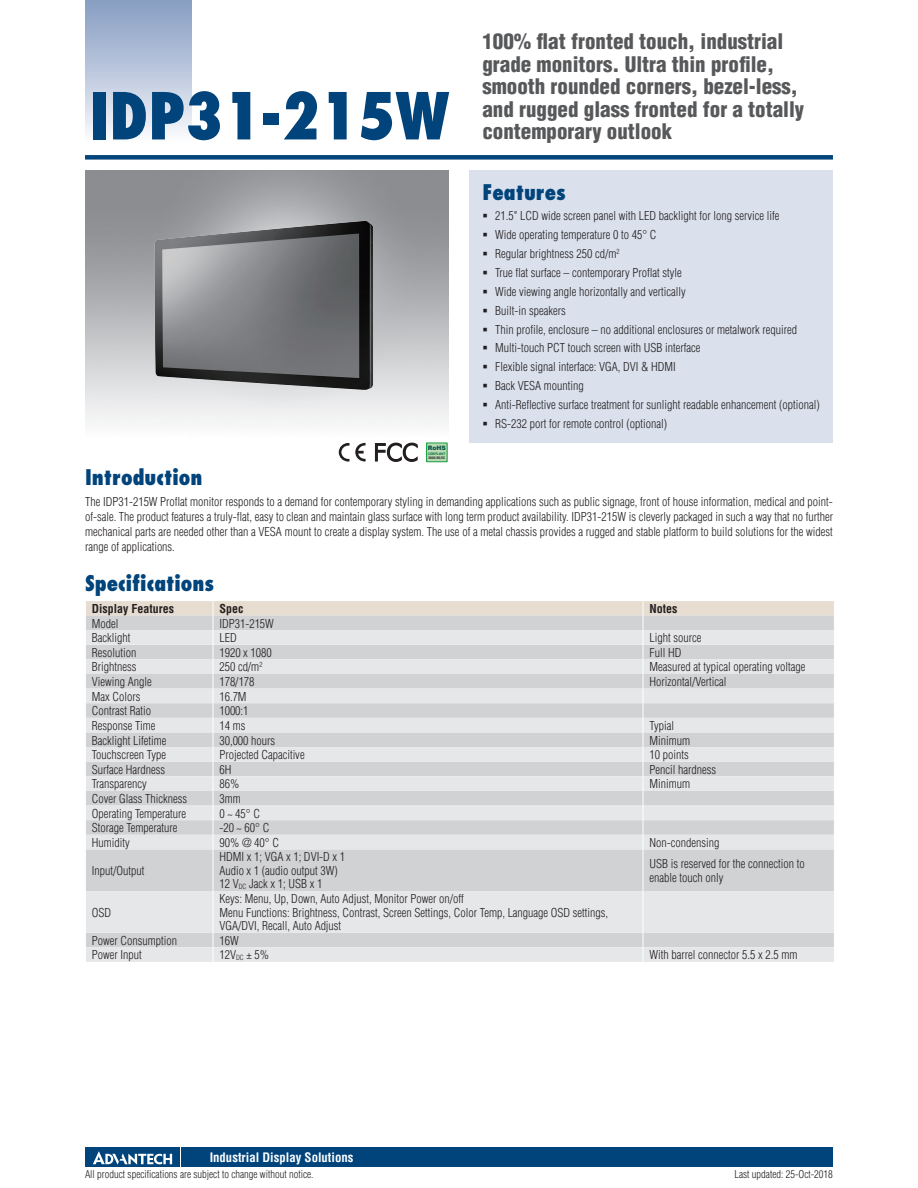
<style>
.page{position:relative;width:918px;height:1188px;background:#fff}
.page>*{position:absolute;margin:0;border:0;box-sizing:border-box;transform-origin:0 0}
.t1{font:800 condensed 63px "Futura";color:#00447b}
.t2{font:900 condensed 21px/22.5px "Helvetica";color:#57585a}
.t3{font:800 condensed 21px "Futura";color:#00447b}
.t4{font:700 condensed 12.75px "Helvetica";color:#fff}
.t5{font:300 condensed 12px/18.9px "Helvetica";color:#231f20}
.t6{font:700 condensed 12px "Helvetica";color:#231f20}
.t7{font:300 condensed 10.5px "Helvetica";color:#231f20}
.t8{font:900 6px "Arial";color:#0c5447}
.t9{font:700 condensed 3.3px "Helvetica";color:#231f20;scale:1.11 1}
.t10{font:700 condensed 3.3px "Helvetica";color:#0c6a39;scale:1.05 1}
</style>
<div class="page">
<div style="left:85px;top:155px;width:748px;height:5px;background:#00447b"></div>
<div style="left:85px;top:0;width:106px;height:143px;background:linear-gradient(to bottom,#849bc1,#f9fafc)"></div>
<div style="left:182px;top:1147px;width:651px;height:20px;background:#00447b"></div>
<div style="left:85px;top:1147px;width:95px;height:20px;background:#00447b"></div>
<svg style="left:93px;top:1151px;width:79px;height:14px"></svg>
<div style="left:470px;top:170px;width:363px;height:272px;background:#dae1ed"></div>
<svg style="left:86px;top:849px;width:748px;height:113px;fill:#e6e7e9"></svg>
<hr style="left:213px;top:849px;width:1px;height:42px;background:#fff">
<hr style="left:643px;top:849px;width:1px;height:42px;background:#fff">
<hr style="left:213px;top:891px;width:1px;height:42px;background:#fff">
<hr style="left:643px;top:891px;width:1px;height:42px;background:#fff">
<svg style="left:213px;top:933px;width:1px;height:29px"></svg>
<svg style="left:643px;top:933px;width:1px;height:29px"></svg>
<svg style="left:86px;top:601px;width:748px;height:248px"></svg>
<svg style="left:426px;top:442px;width:22px;height:20px"></svg>
<div style="left:427px;top:443px;width:20px;height:18px;background:#b8dbb4"></div>
<svg style="left:339px;top:443px;width:10px;height:19px"></svg>
<svg style="left:355px;top:443px;width:11px;height:19px"></svg>
<svg style="left:375px;top:442px;width:43px;height:20px"></svg>
<img style="left:155px;top:221px;width:218px;height:169px">
<h1 class="t1" style="left:89px;top:76px;width:362px">IDP31-215W</h1>
<p class="t8" style="left:428px;top:444px;width:19px">RoHS</p>
<p class="t10" style="left:428px;top:451px;width:18px">COMPLIANT</p>
<p class="t9" style="left:428px;top:456px;width:17px">2002/95/EC</p>
<h2 class="t2" style="left:482px;top:30px;width:323px">100% flat fronted touch, industrial grade monitors. Ultra thin profile, smooth rounded corners, bezel-less, and rugged glass fronted for a totally contemporary outlook</h2>
<h2 class="t3" style="left:482px;top:178px;width:85px">Features</h2>
<p class="t5" style="left:495px;top:206px;width:326px">21.5" LCD wide screen panel with LED backlight for long service life<br>Wide operating temperature 0 to 45° C<br>Regular brightness 250 cd/m<sup>2<br></sup>True flat surface – contemporary Proflat style<br>Wide viewing angle horizontally and vertically<br>Built-in speakers<br>Thin profile, enclosure – no additional enclosures or metalwork required Multi-touch PCT touch screen with USB interface<br>Flexible signal interface: VGA, DVI &amp; HDMI<br>Back VESA mounting<br>Anti-Reflective surface treatment for sunlight readable enhancement (optional)<br>RS-232 port for remote control (optional)</p>
<h2 class="t3" style="left:85px;top:463px;width:119px">Introduction</h2>
<p class="t5" style="left:85px;top:494px;width:750px;line-height:15px;text-align:justify">The IDP31-215W Proflat monitor responds to a demand for contemporary styling in demanding applications such as public signage, front of house information, medical and point&shy;of-sale. The product features a truly-flat, easy to clean and maintain glass surface with long term product availability. IDP31-215W is cleverly packaged in such a way that no further mechanical parts are needed other than a VESA mount to create a display system. The use of a metal chassis provides a rugged and stable platform to build solutions for the widest range of applications.</p>
<h2 class="t3" style="left:85px;top:569px;width:131px">Specifications</h2>
<p class="t6" style="left:92px;top:601px;width:84px">Display Features</p>
<p class="t6" style="left:219px;top:601px;width:25px">Spec</p>
<p class="t6" style="left:649px;top:601px;width:29px">Notes</p>
<p class="t5" style="left:92px;top:614px;width:28px">Model</p>
<p class="t5" style="left:219px;top:614px;width:56px">IDP31-215W</p>
<p class="t5" style="left:92px;top:628px;width:40px">Backlight</p>
<p class="t5" style="left:219px;top:628px;width:19px">LED</p>
<p class="t5" style="left:649px;top:628px;width:53px">Light source</p>
<p class="t5" style="left:92px;top:643px;width:46px">Resolution</p>
<p class="t5" style="left:219px;top:643px;width:54px">1920 x 1080</p>
<p class="t5" style="left:649px;top:643px;width:33px">Full HD</p>
<p class="t5" style="left:92px;top:658px;width:46px">Brightness</p>
<p class="t5" style="left:219px;top:658px;width:45px">250 cd/m<sup>2</sup></p>
<p class="t5" style="left:649px;top:658px;width:157px">Measured at typical operating voltage</p>
<p class="t5" style="left:92px;top:672px;width:61px">Viewing Angle</p>
<p class="t5" style="left:219px;top:672px;width:37px">178/178</p>
<p class="t5" style="left:649px;top:672px;width:79px">Horizontal/Vertical</p>
<p class="t5" style="left:92px;top:687px;width:50px">Max Colors</p>
<p class="t5" style="left:219px;top:687px;width:29px">16.7M</p>
<p class="t5" style="left:92px;top:701px;width:61px">Contrast Ratio</p>
<p class="t5" style="left:219px;top:701px;width:31px">1000:1</p>
<p class="t5" style="left:92px;top:716px;width:65px">Response Time</p>
<p class="t5" style="left:219px;top:716px;width:27px">14 ms</p>
<p class="t5" style="left:649px;top:716px;width:26px">Typial</p>
<p class="t5" style="left:92px;top:731px;width:76px">Backlight Lifetime</p>
<p class="t5" style="left:219px;top:731px;width:57px">30,000 hours</p>
<p class="t5" style="left:649px;top:731px;width:42px">Minimum</p>
<p class="t5" style="left:92px;top:745px;width:76px">Touchscreen Type</p>
<p class="t5" style="left:219px;top:745px;width:87px">Projected Capacitive</p>
<p class="t5" style="left:649px;top:745px;width:41px">10 points</p>
<p class="t5" style="left:92px;top:760px;width:75px">Surface Hardness</p>
<p class="t5" style="left:219px;top:760px;width:13px">6H</p>
<p class="t5" style="left:649px;top:760px;width:68px">Pencil hardness</p>
<p class="t5" style="left:92px;top:774px;width:57px">Transparency</p>
<p class="t5" style="left:219px;top:774px;width:21px">86%</p>
<p class="t5" style="left:649px;top:774px;width:42px">Minimum</p>
<p class="t5" style="left:92px;top:789px;width:97px">Cover Glass Thickness</p>
<p class="t5" style="left:219px;top:789px;width:23px">3mm</p>
<p class="t5" style="left:92px;top:804px;width:96px">Operating Temperature</p>
<p class="t5" style="left:219px;top:804px;width:42px">0 ~ 45° C</p>
<p class="t5" style="left:92px;top:818px;width:87px">Storage Temperature</p>
<p class="t5" style="left:219px;top:818px;width:52px">-20 ~ 60° C</p>
<p class="t5" style="left:92px;top:833px;width:39px">Humidity</p>
<p class="t5" style="left:219px;top:833px;width:61px">90% @ 40° C</p>
<p class="t5" style="left:649px;top:833px;width:71px">Non-condensing</p>
<p class="t5" style="left:92px;top:861px;width:54px">Input/Output</p>
<p class="t5" style="left:219px;top:850px;width:127px;line-height:13.5px">HDMI x 1; VGA x 1; DVI-D x 1<br>Audio x 1 (audio output 3W)<br>12 V<sub>DC</sub> Jack x 1; USB x 1</p>
<p class="t5" style="left:649px;top:857px;width:157px;line-height:13.5px">USB is reserved for the connection to enable touch only</p>
<p class="t5" style="left:92px;top:903px;width:21px">OSD</p>
<p class="t5" style="left:219px;top:892px;width:390px;line-height:13.5px">Keys: Menu, Up, Down, Auto Adjust, Monitor Power on/off<br>Menu Functions: Brightness, Contrast, Screen Settings, Color Temp, Language OSD settings,<br>VGA/DVI, Recall, Auto Adjust</p>
<p class="t5" style="left:92px;top:931px;width:87px">Power Consumption</p>
<p class="t5" style="left:219px;top:931px;width:21px">16W</p>
<p class="t5" style="left:92px;top:945px;width:51px">Power Input</p>
<p class="t5" style="left:219px;top:945px;width:51px">12V<sub>DC</sub> ± 5%</p>
<p class="t5" style="left:649px;top:945px;width:149px">With barrel connector 5.5 x 2.5 mm</p>
<p class="t4" style="left:210px;top:1150px;width:145px">Industrial Display Solutions</p>
<p class="t7" style="left:85px;top:1168px;width:230px">All product specifications are subject to change without notice.</p>
<p class="t7" style="left:734px;top:1168px;width:100px">Last updated: 25-Oct-2018</p>
</div>
